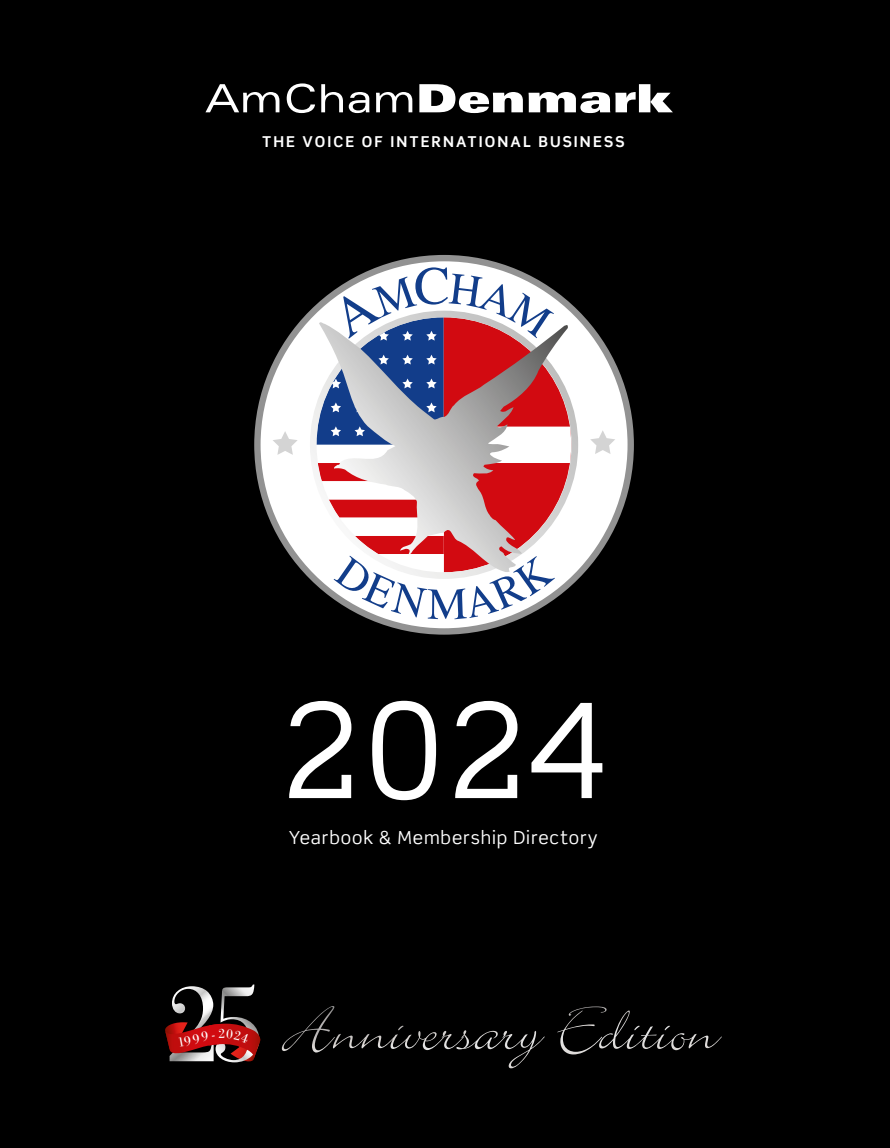
<style>
.page{position:relative;width:890px;height:1148px;background:#000}
.page>*{position:absolute;margin:0;border:0;box-sizing:border-box;transform-origin:0 0}
.t1{font:132px "Scene Std";color:#fff}
.t2{font:18px "Scene Std";letter-spacing:.05em;color:#fff}
.t3{font:700 15px "Scene Std";letter-spacing:.14em;color:#fff}
</style>
<div class="page">
<svg style="left:205px;top:84px;width:74px;height:28px"></svg>
<svg style="left:287px;top:83px;width:28px;height:30px"></svg>
<svg style="left:321px;top:84px;width:22px;height:28px"></svg>
<svg style="left:349px;top:92px;width:20px;height:21px"></svg>
<svg style="left:376px;top:92px;width:36px;height:20px"></svg>
<svg style="left:419px;top:84px;width:104px;height:29px"></svg>
<svg style="left:529px;top:84px;width:144px;height:29px"></svg>
<svg style="left:254px;top:255px;width:380px;height:380px"></svg>
<svg style="left:282px;top:1006px;width:325px;height:48px"></svg>
<svg style="left:165px;top:984px;width:96px;height:79px"></svg>
<p class="t3" style="left:262px;top:132px;width:364px">THE VOICE OF INTERNATIONAL BUSINESS</p>
<h1 class="t1" style="left:281px;top:668px;width:327px">2024</h1>
<p class="t2" style="left:289px;top:826px;width:310px">Yearbook &amp; Membership Directory</p>
</div>
